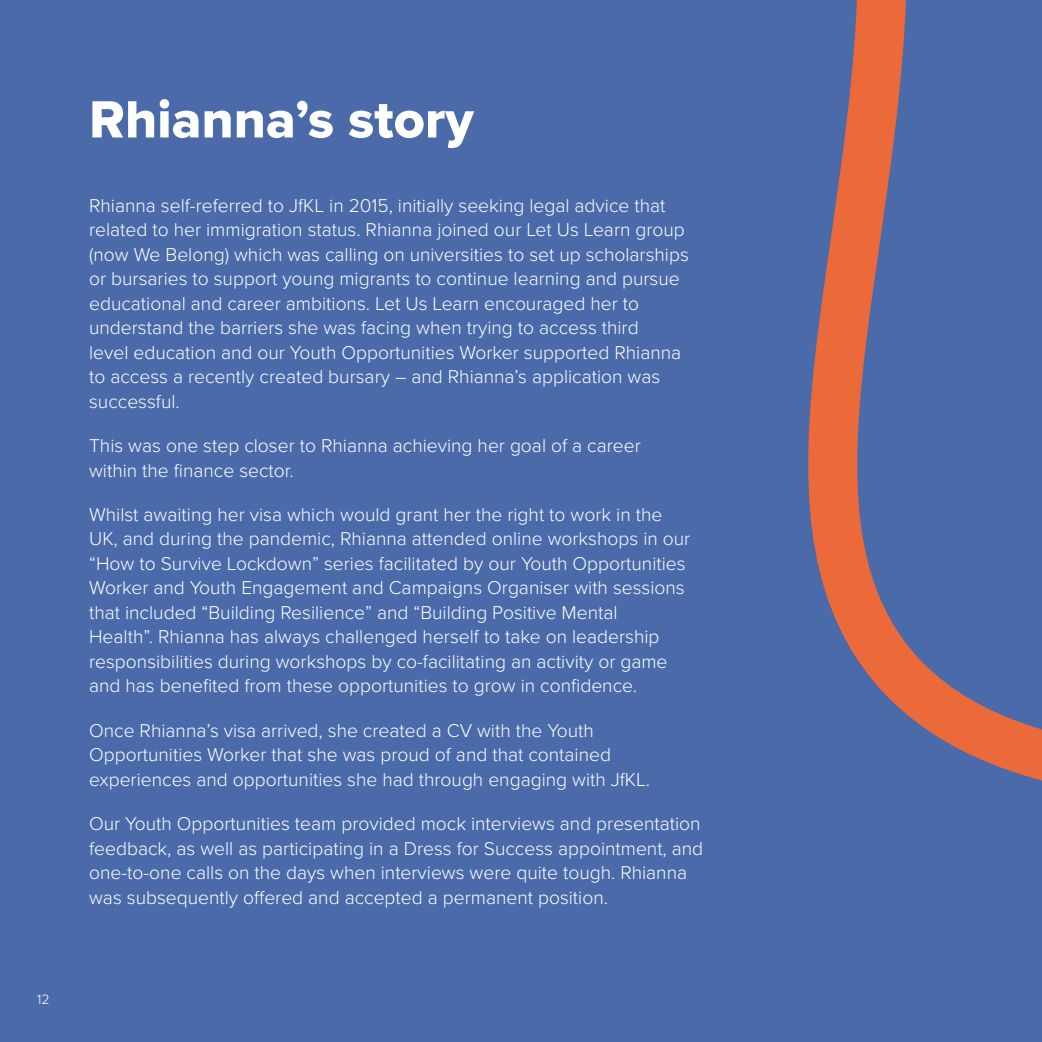
<style>
.page{position:relative;width:1042px;height:1042px;background:#4a6aaa}
.page>*{position:absolute;margin:0;border:0;box-sizing:border-box;transform-origin:0 0}
.t1{font:54.25px "Proxima Nova Extrabld";color:#fff}
.Body{font:300 19.25px/24.5px "Proxima Nova";color:#fff}
.Body-2{font:300 14px "Proxima Nova";color:#fff}
</style>
<div class="page">
<svg style="left:808px;top:0;width:234px;height:781px"></svg>
<p class="Body-2" style="left:37px;top:990px;width:14px">12</p>
<h1 class="t1" style="left:89px;top:87px;width:386px">Rhianna’s story</h1>
<p class="Body" style="left:89px;top:193px;width:601px">Rhianna self-referred to JfKL in 2015, initially seeking legal advice that related to her immigration status. Rhianna joined our Let Us Learn group (now We Belong) which was calling on universities to set up scholarships or bursaries to support young migrants to continue learning and pursue educational and career ambitions. Let Us Learn encouraged her to understand the barriers she was facing when trying to access third<br>level education and our Youth Opportunities Worker supported Rhianna to access a recently created bursary – and Rhianna’s application was successful.</p>
<p class="Body" style="left:89px;top:434px;width:553px">This was one step closer to Rhianna achieving her goal of a career within the finance sector.</p>
<p class="Body" style="left:89px;top:502px;width:603px">Whilst awaiting her visa which would grant her the right to work in the UK, and during the pandemic, Rhianna attended online workshops in our “How to Survive Lockdown” series facilitated by our Youth Opportunities Worker and Youth Engagement and Campaigns Organiser with sessions that included “Building Resilience” and “Building Positive Mental<br>Health”. Rhianna has always challenged herself to take on leadership responsibilities during workshops by co-facilitating an activity or game and has benefited from these opportunities to grow in confidence.</p>
<p class="Body" style="left:89px;top:718px;width:562px">Once Rhianna’s visa arrived, she created a CV with the Youth<br>Opportunities Worker that she was proud of and that contained experiences and opportunities she had through engaging with JfKL.</p>
<p class="Body" style="left:89px;top:812px;width:616px">Our Youth Opportunities team provided mock interviews and presentation feedback, as well as participating in a Dress for Success appointment, and one-to-one calls on the days when interviews were quite tough. Rhianna was subsequently offered and accepted a permanent position.</p>
</div>
